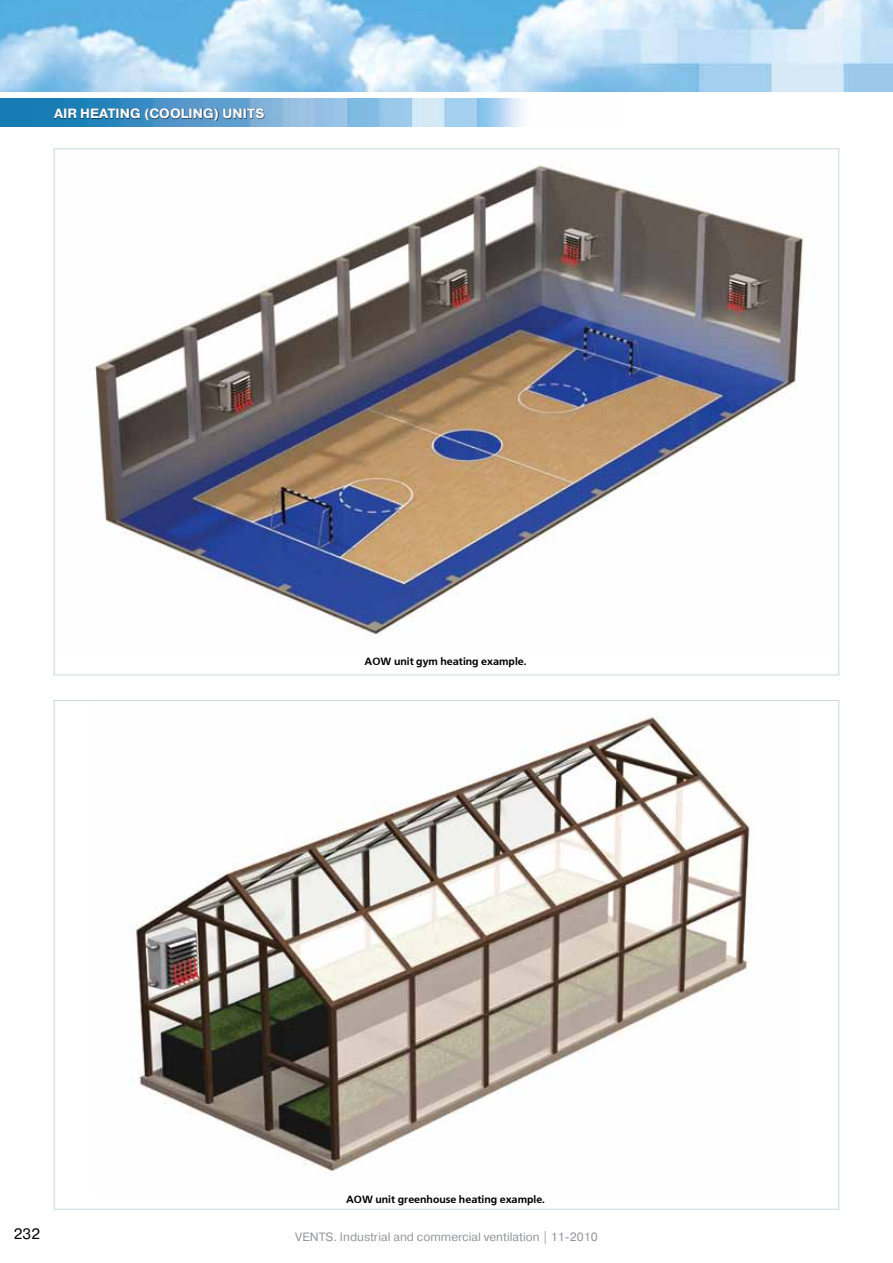
<style>
.page{position:relative;width:893px;height:1263px;background:#fff}
.page>*{position:absolute;margin:0;border:0;box-sizing:border-box;transform-origin:0 0}
.t1{font:15px "Pragmatica C";color:#000}
.t2{font:700 13.5px "Pragmatica C";color:#fff}
.t3{font:12px "Pragmatica C";color:#939598}
.t4{font:700 10.5px "Free Set C";color:#000}
</style>
<div class="page">
<img style="left:0;top:0;width:893px;height:91px">
<img style="left:0;top:99px;width:524px;height:27px">
<div style="left:54px;top:109px;width:210px;height:12px;background:#000;opacity:.7"></div>
<img style="left:95px;top:164px;width:709px;height:471px">
<img style="left:130px;top:715px;width:622px;height:457px">
<p class="t2" style="left:54px;top:106px;width:212px">AIR HEATING (COOLING) UNITS</p>
<p class="t4" style="left:365px;top:656px;width:163px">AOW unit gym heating example.</p>
<p class="t4" style="left:346px;top:1193px;width:200px">AOW unit greenhouse heating example.</p>
<h1 class="t1" style="left:14px;top:1225px;width:28px">232</h1>
<p class="t3" style="left:295px;top:1230px;width:304px">VENTS. Industrial and commercial ventilation | 11-2010</p>
</div>
